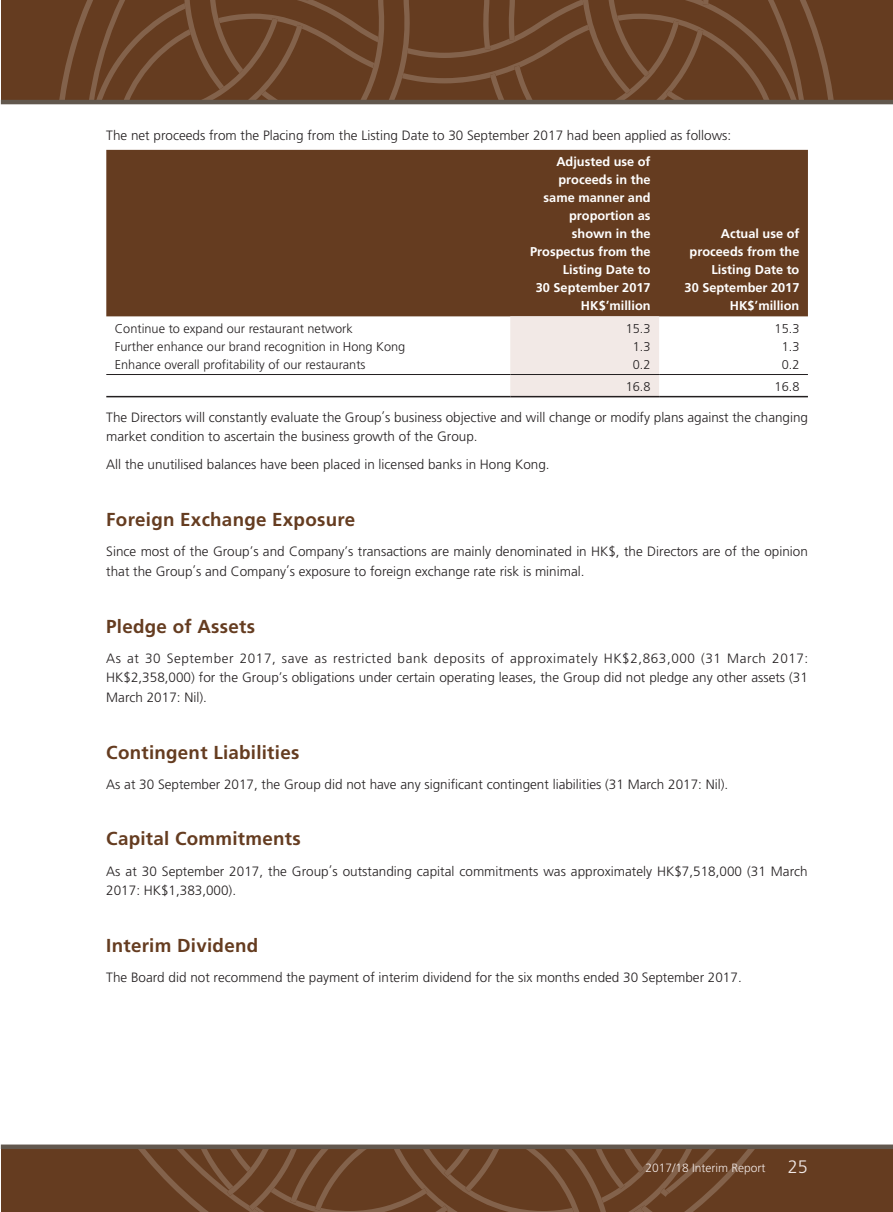
<style>
.page{position:relative;width:893px;height:1212px;background:#fff}
.page>*{position:absolute;margin:0;border:0;box-sizing:border-box;transform-origin:0 0}
._3__標題{font:700 18.75px "Frutiger LT Std";letter-spacing:.015em;color:#653c20}
.t1{font:300 18px "Frutiger LT Std";color:#f2e9e6}
._1__內文{font:300 13.5px/19.5px "Frutiger LT Std";color:#231f20}
._6_表內文{font:700 12.75px "Frutiger LT Std";color:#fff}
._6_表內文-2{font:300 12.75px "Frutiger LT Std";color:#231f20}
.t2{font:300 12px "Frutiger LT Std";color:#f2e9e6}
.s1{font-family:"Frutiger Next Pro"}
</style>
<div class="page">
<div style="left:1px;top:1147px;width:892px;height:65px;background:#653c20"></div>
<svg style="left:138px;top:1149px;width:617px;height:63px"></svg>
<div style="left:1px;top:0;width:892px;height:102px;background:#653c20"></div>
<svg style="left:310px;top:0;width:524px;height:100px"></svg>
<svg style="left:59px;top:0;width:251px;height:100px"></svg>
<svg style="left:580px;top:0;width:226px;height:100px"></svg>
<hr style="left:1px;top:100px;width:892px;height:4px;background:#62584e">
<div style="left:1px;top:1144px;width:892px;height:5px;background:#62584e"></div>
<div style="left:106px;top:150px;width:702px;height:166px;background:#653c20"></div>
<div style="left:510px;top:316px;width:149px;height:80px;background:#f2e9e6"></div>
<hr style="left:106px;top:374px;width:404px;height:1px;background:#231f20">
<hr style="left:510px;top:374px;width:149px;height:1px;background:#231f20">
<hr style="left:659px;top:374px;width:149px;height:1px;background:#231f20">
<hr style="left:106px;top:396px;width:404px;height:1px;background:#231f20">
<hr style="left:510px;top:396px;width:149px;height:1px;background:#231f20">
<hr style="left:659px;top:396px;width:149px;height:1px;background:#231f20">
<p class="_1__內文" style="left:106px;top:125px;width:626px">The net proceeds from the Placing from the Listing Date to 30 September 2017 had been applied as follows:</p>
<p class="_6_表內文" style="left:556px;top:154px;width:96px">Adjusted use of</p>
<p class="_6_表內文" style="left:558px;top:172px;width:94px">proceeds in the</p>
<p class="_6_表內文" style="left:544px;top:190px;width:108px">same manner and</p>
<p class="_6_表內文" style="left:569px;top:208px;width:83px">proportion as</p>
<p class="_6_表內文" style="left:572px;top:226px;width:80px">shown in the</p>
<p class="_6_表內文" style="left:530px;top:244px;width:122px">Prospectus from the</p>
<p class="_6_表內文" style="left:563px;top:262px;width:89px">Listing Date to</p>
<p class="_6_表內文" style="left:536px;top:280px;width:116px">30 September 2017</p>
<p class="_6_表內文" style="left:721px;top:226px;width:80px">Actual use of</p>
<p class="_6_表內文" style="left:690px;top:244px;width:111px">proceeds from the</p>
<p class="_6_表內文" style="left:712px;top:262px;width:89px">Listing Date to</p>
<p class="_6_表內文" style="left:685px;top:280px;width:116px">30 September 2017</p>
<p class="_6_表內文" style="left:581px;top:298px;width:71px">HK$<span class="s1">’</span>million</p>
<p class="_6_表內文" style="left:730px;top:298px;width:71px">HK$<span class="s1">’</span>million</p>
<p class="_6_表內文-2" style="left:115px;top:321px;width:240px">Continue to expand our restaurant network</p>
<p class="_6_表內文-2" style="left:626px;top:321px;width:26px">15.3</p>
<p class="_6_表內文-2" style="left:775px;top:321px;width:26px">15.3</p>
<p class="_6_表內文-2" style="left:115px;top:339px;width:292px">Further enhance our brand recognition in Hong Kong</p>
<p class="_6_表內文-2" style="left:633px;top:339px;width:19px">1.3</p>
<p class="_6_表內文-2" style="left:782px;top:339px;width:19px">1.3</p>
<p class="_6_表內文-2" style="left:115px;top:357px;width:252px">Enhance overall profitability of our restaurants</p>
<p class="_6_表內文-2" style="left:633px;top:357px;width:19px">0.2</p>
<p class="_6_表內文-2" style="left:782px;top:357px;width:19px">0.2</p>
<p class="_6_表內文-2" style="left:626px;top:380px;width:26px">16.8</p>
<p class="_6_表內文-2" style="left:775px;top:380px;width:26px">16.8</p>
<p class="_1__內文" style="left:106px;top:408px;width:703px">The Directors will constantly evaluate the Group<span class="s1">’</span>s business objective and will change or modify plans against the changing market condition to ascertain the business growth of the Group.</p>
<p class="_1__內文" style="left:106px;top:455px;width:445px">All the unutilised balances have been placed in licensed banks in Hong Kong.</p>
<p class="_3__標題" style="left:106px;top:509px;width:251px">Foreign Exchange Exposure</p>
<p class="_1__內文" style="left:106px;top:542px;width:703px">Since most of the Group<span class="s1">’</span>s and Company<span class="s1">’</span>s transactions are mainly denominated in HK$, the Directors are of the opinion that the Group<span class="s1">’</span>s and Company<span class="s1">’</span>s exposure to foreign exchange rate risk is minimal.</p>
<p class="_3__標題" style="left:106px;top:615px;width:150px">Pledge of Assets</p>
<p class="_1__內文" style="left:106px;top:648px;width:703px;text-align:justify">As at 30 September 2017, save as restricted bank deposits of approximately HK$2,863,000 (31 March 2017:<br>HK$2,358,000) for the Group<span class="s1">’</span>s obligations under certain operating leases, the Group did not pledge any other assets (31<br>March 2017: Nil).</p>
<p class="_3__標題" style="left:106px;top:741px;width:195px">Contingent Liabilities</p>
<p class="_1__內文" style="left:106px;top:774px;width:623px">As at 30 September 2017, the Group did not have any significant contingent liabilities (31 March 2017: Nil).</p>
<p class="_3__標題" style="left:106px;top:828px;width:196px">Capital Commitments</p>
<p class="_1__內文" style="left:106px;top:861px;width:703px">As at 30 September 2017, the Group<span class="s1">’</span>s outstanding capital commitments was approximately HK$7,518,000 (31 March<br>2017: HK$1,383,000).</p>
<p class="_3__標題" style="left:106px;top:934px;width:153px">Interim Dividend</p>
<p class="_1__內文" style="left:106px;top:968px;width:637px">The Board did not recommend the payment of interim dividend for the six months ended 30 September 2017.</p>
<p class="t2" style="left:645px;top:1161px;width:122px">2017/18 Interim Report</p>
<h2 class="t1" style="left:788px;top:1156px;width:22px">25</h2>
</div>
